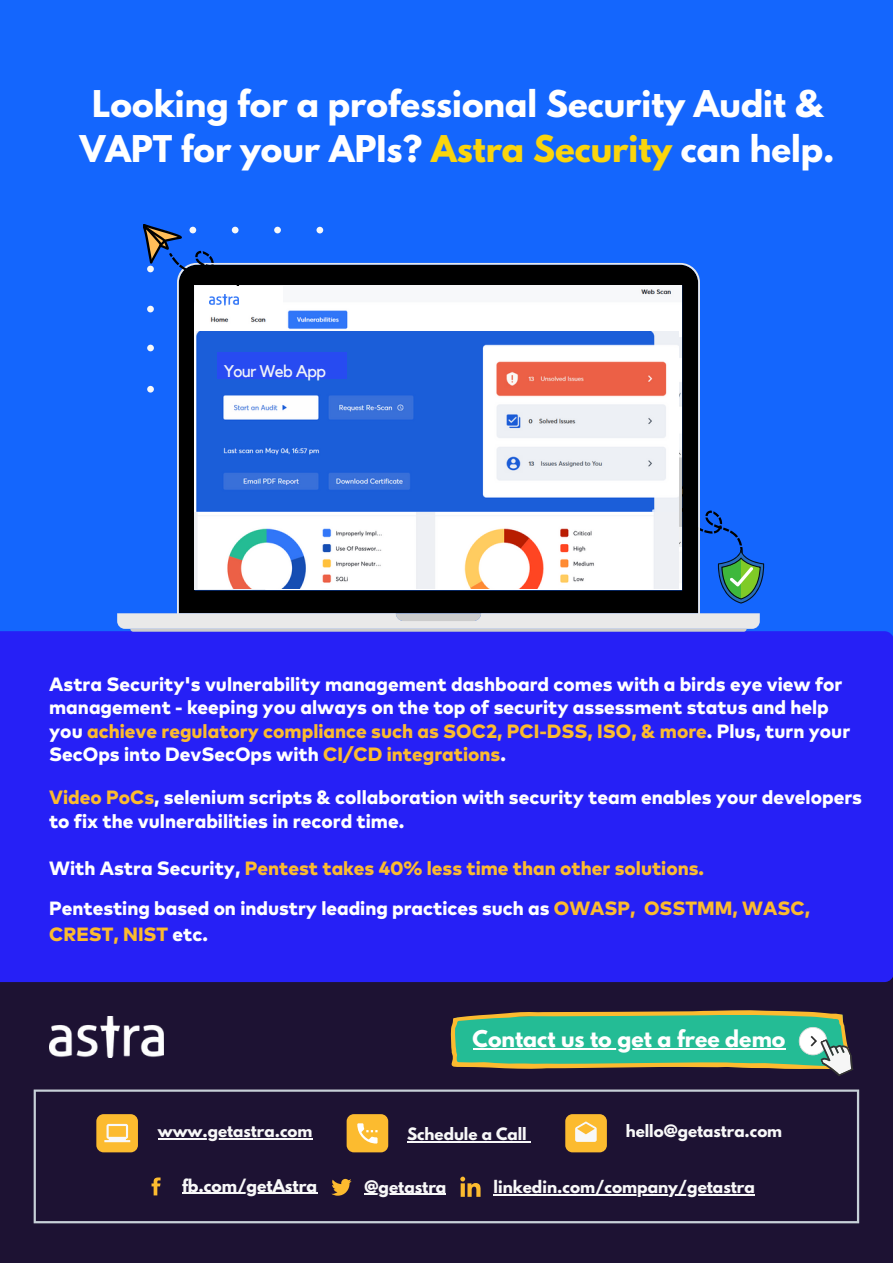
<style>
.page{position:relative;width:893px;height:1264px;background:#fff}
.page>*{position:absolute;margin:0;border:0;box-sizing:border-box;transform-origin:0 0}
.t1{font:700 32.7px/45px "League Spartan";color:#fff;text-align:center}
.t2{font:700 20.55px "League Spartan";color:#fff}
.t3{font:800 19.2px/23.5px "Mark Pro";color:#fff}
.t4{font:800 19.2px "Mark Pro";color:#fcbb2f}
.t5{font:16.8px "Kollektif";letter-spacing:-.04em;color:#f0f3f8}
.t6{font:700 15.6px "League Spartan";color:#f8f8f8}
.t7{font:700 15.3px "League Spartan";color:#f8f8f8}
.t8{font:700 15.15px "League Spartan";color:#f8f8f8}
.s1{color:#fad50d}
.s2{color:#fcbb2f}
.s3{color:#fff}
</style>
<div class="page">
<div style="left:0;top:578px;width:892px;height:684px;background:#1d1233"></div>
<div style="left:0;top:0;width:892px;height:931px;background:#1466fd"></div>
<img style="left:49px;top:1016px;width:115px;height:41px">
<div style="left:0;top:631px;width:892px;height:351px;background:#2620f6"></div>
<svg style="left:34px;top:1089px;width:825px;height:134px"></svg>
<svg style="left:451px;top:1010px;width:402px;height:66px"></svg>
<hr style="left:158px;top:1138px;width:154px;height:1px;background:#f8f8f8">
<hr style="left:182px;top:1192px;width:135px;height:1px;background:#f8f8f8">
<hr style="left:493px;top:1193px;width:262px;height:2px;background:#f8f8f8">
<hr style="left:364px;top:1193px;width:82px;height:1px;background:#f8f8f8">
<hr style="left:407px;top:1141px;width:119px;height:1px;background:#f8f8f8">
<hr style="left:472px;top:1048px;width:313px;height:2px;background:#fff">
<svg style="left:759px;top:562px;width:6px;height:27px"></svg>
<svg style="left:117px;top:263px;width:642px;height:366px"></svg>
<svg style="left:396px;top:613px;width:85px;height:8px"></svg>
<svg style="left:130px;top:629px;width:616px;height:2px"></svg>
<img style="left:194px;top:285px;width:487px;height:304px">
<svg style="left:138px;top:224px;width:185px;height:168px"></svg>
<div style="left:195px;top:286px;width:87px;height:24px;background:#fff"></div>
<img style="left:209px;top:294px;width:29px;height:11px">
<img style="left:197px;top:331px;width:481px;height:181px">
<div style="left:217px;top:352px;width:130px;height:27px;background:#274bf1"></div>
<img style="left:195px;top:512px;width:483px;height:76px">
<h1 class="t1" style="left:80px;top:86px;width:756px">Looking for a professional Security Audit &amp;<br>VAPT for your APIs? <span class="s1">Astra Security</span> can help.</h1>
<p class="t5" style="left:224px;top:363px;width:104px">Your Web App</p>
<p class="t3" style="left:49px;top:673px;width:802px">Astra Security's vulnerability management dashboard comes with a birds eye view for management - keeping you always on the top of security assessment status and help you <span class="s2">achieve regulatory compliance such as SOC2, PCI-DSS, ISO, &amp; more</span>. Plus, turn your SecOps into DevSecOps with <span class="s2">CI/CD integrations</span>.</p>
<p class="t3" style="left:49px;top:787px;width:814px"><span class="s2">Video PoCs</span>, selenium scripts &amp; collaboration with security team enables your developers to fix the vulnerabilities in record time.</p>
<p class="t4" style="left:49px;top:860px;width:656px"><span class="s3">With Astra Security,</span> Pentest takes 40% less time than other solutions.</p>
<p class="t3" style="left:49px;top:896px;width:762px;line-height:25.8px">Pentesting based on industry leading practices such as <span class="s2">OWASP, OSSTMM, WASC,<br>CREST, NIST</span> etc.</p>
<p class="t2" style="left:472px;top:1028px;width:314px">Contact us to get a free demo</p>
<p class="t8" style="left:158px;top:1123px;width:156px">www.getastra.com</p>
<p class="t8" style="left:625px;top:1123px;width:158px">hello@getastra.com</p>
<p class="t6" style="left:182px;top:1177px;width:137px">fb.com/getAstra</p>
<p class="t7" style="left:364px;top:1178px;width:83px">@getastra</p>
<p class="t7" style="left:493px;top:1179px;width:263px">linkedin.com/company/getastra</p>
<p class="t8" style="left:407px;top:1126px;width:121px">Schedule a Call</p>
</div>
